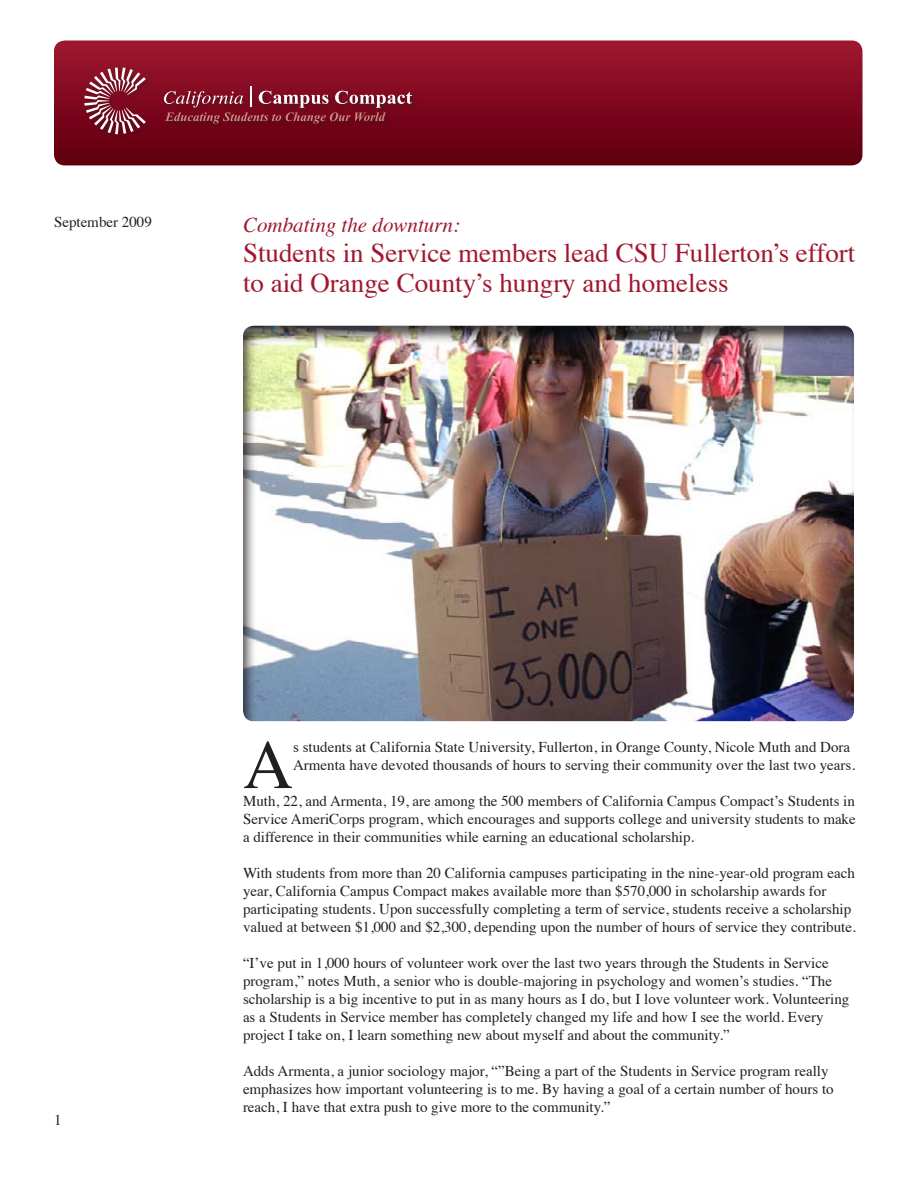
<style>
.page{position:relative;width:918px;height:1188px;background:#fff}
.page>*{position:absolute;margin:0;border:0;box-sizing:border-box;transform-origin:0 0}
.Paragraph_Style_1{font:69.45px "Times";color:#231f20}
.Paragraph_Style_1-2{font:27px "Times";color:#a0182f}
.Paragraph_Style_1-3{font:italic 21px "Times";color:#a0182f}
.Paragraph_Style_1-4{font:15px/18px "Times";color:#231f20}
</style>
<div class="page">
<div style="left:54px;top:40px;width:808px;height:125px;background:linear-gradient(to bottom,#a01730,#5e000d);border-radius:11px"></div>
<div style="left:83px;top:66px;width:335px;height:74px;background:#231f20;opacity:.4"></div>
<svg style="left:84px;top:68px;width:62px;height:66px;background:#984756"></svg>
<svg style="left:164px;top:86px;width:248px;height:38px;background:#8a2a3b"></svg>
<div style="left:243px;top:325px;width:612px;height:397px;background:#231f20;opacity:.75"></div>
<p class="Paragraph_Style_1-4" style="left:54px;top:212px;width:99px">September 2009</p>
<p class="Paragraph_Style_1-3" style="left:243px;top:206px;width:219px">Combating the downturn:</p>
<p class="Paragraph_Style_1-2" style="left:243px;top:227px;width:614px">Students in Service members lead CSU Fullerton’s effort</p>
<p class="Paragraph_Style_1-2" style="left:243px;top:257px;width:487px">to aid Orange County’s hungry and homeless</p>
<p class="Paragraph_Style_1-4" style="left:54px;top:1110px;width:9px">1</p>
<p class="Paragraph_Style_1" style="left:243px;top:700px;width:52px">A</p>
<p class="Paragraph_Style_1-4" style="left:293px;top:737px;width:564px">s students at California State University, Fullerton, in Orange County, Nicole Muth and Dora<br>Armenta have devoted thousands of hours to serving their community over the last two years.</p>
<p class="Paragraph_Style_1-4" style="left:243px;top:791px;width:614px;text-align:justify">Muth, 22, and Armenta, 19, are among the 500 members of California Campus Compact’s Students in Service AmeriCorps program, which encourages and supports college and university students to make a difference in their communities while earning an educational scholarship.</p>
<p class="Paragraph_Style_1-4" style="left:243px;top:863px;width:614px">With students from more than 20 California campuses participating in the nine-year-old program each year, California Campus Compact makes available more than $570,000 in scholarship awards for participating students. Upon successfully completing a term of service, students receive a scholarship valued at between $1,000 and $2,300, depending upon the number of hours of service they contribute.</p>
<p class="Paragraph_Style_1-4" style="left:243px;top:953px;width:608px">“I’ve put in 1,000 hours of volunteer work over the last two years through the Students in Service program,” notes Muth, a senior who is double-majoring in psychology and women’s studies. “The scholarship is a big incentive to put in as many hours as I do, but I love volunteer work. Volunteering as a Students in Service member has completely changed my life and how I see the world. Every project I take on, I learn something new about myself and about the community.”</p>
<p class="Paragraph_Style_1-4" style="left:243px;top:1061px;width:592px">Adds Armenta, a junior sociology major, “”Being a part of the Students in Service program really emphasizes how important volunteering is to me. By having a goal of a certain number of hours to reach, I have that extra push to give more to the community.”</p>
</div>
